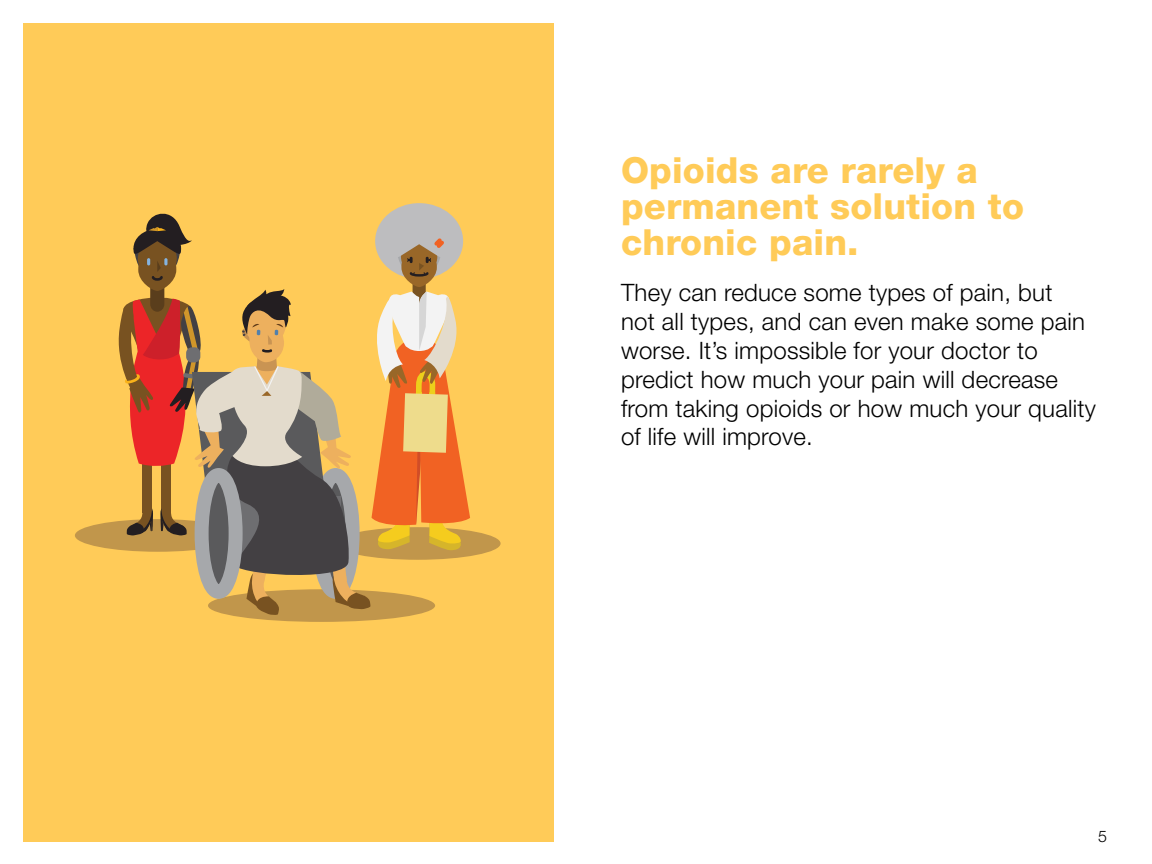
<style>
.page{position:relative;width:1152px;height:864px;background:#fff}
.page>*{position:absolute;margin:0;border:0;box-sizing:border-box;transform-origin:0 0}
.Body__Helv_45_12_14{font:800 36px/36px "Helvetica Neue LT Pro";letter-spacing:.005em;color:#ffcb58}
.Body__Helv_45_12_14-2{font:300 24px/28.8px "Helvetica Neue LT Pro";letter-spacing:.01em;color:#000}
.t1{font:300 16px "Helvetica Neue LT Pro";color:#000}
</style>
<div class="page">
<div style="left:23px;top:23px;width:531px;height:819px;background:#ffcb58"></div>
<div style="left:208px;top:589px;width:227px;height:33px;background:#c1964b;border-radius:50%"></div>
<div style="left:335px;top:527px;width:166px;height:33px;background:#c1964b;border-radius:50%"></div>
<div style="left:375px;top:203px;width:88px;height:76px;background:#bdbdbf;border-radius:50%"></div>
<div style="left:75px;top:519px;width:166px;height:33px;background:#c1964b;border-radius:50%"></div>
<svg style="left:115px;top:209px;width:355px;height:407px"></svg>
<p class="Body__Helv_45_12_14" style="left:621px;top:152px;width:405px">Opioids are rarely a permanent solution to chronic pain.</p>
<p class="Body__Helv_45_12_14-2" style="left:621px;top:278px;width:476px">They can reduce some types of pain, but<br>not all types, and can even make some pain worse. It’s impossible for your doctor to predict how much your pain will decrease from taking opioids or how much your quality of life will improve.</p>
<p class="t1" style="left:1098px;top:826px;width:10px">5</p>
</div>
